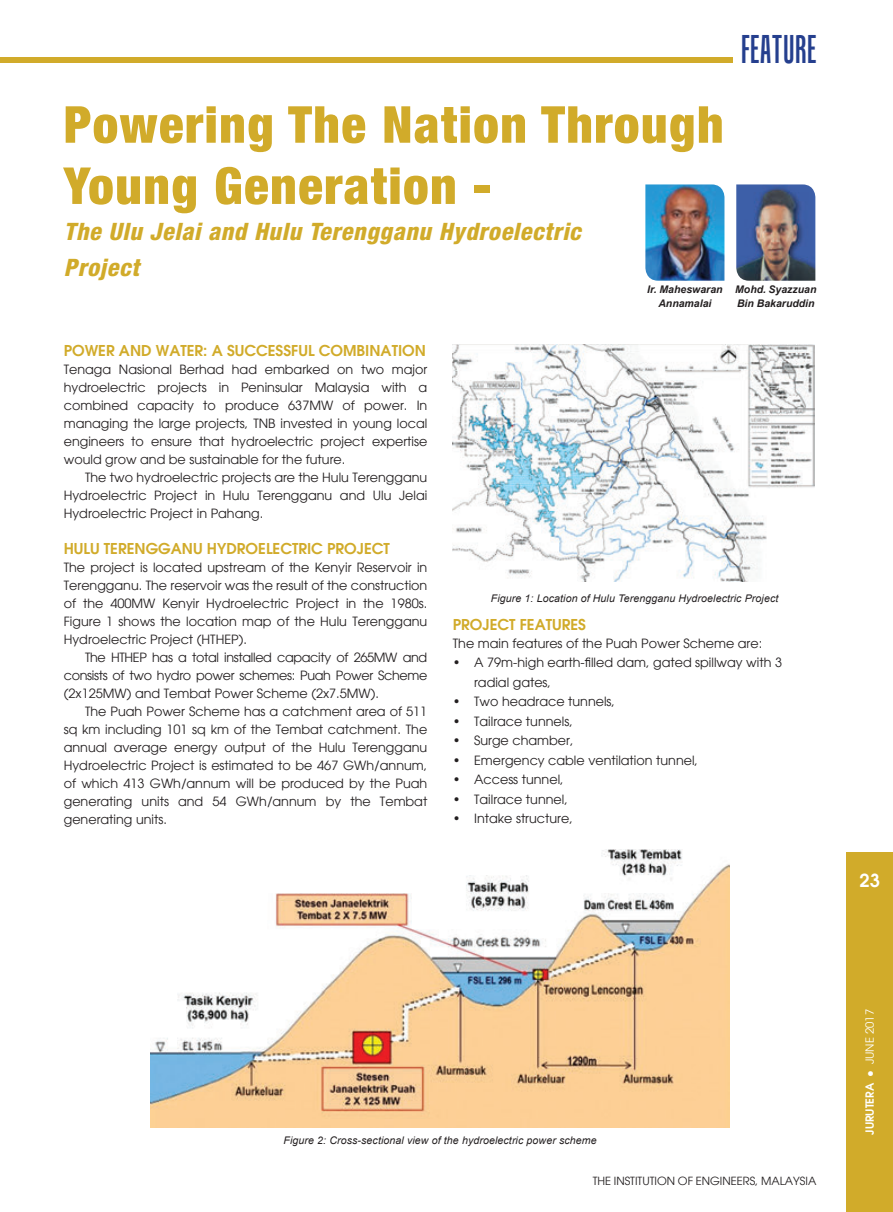
<style>
.page{position:relative;width:893px;height:1212px;background:#fff}
.page>*{position:absolute;margin:0;border:0;box-sizing:border-box;transform-origin:0 0}
.main_title{font:900 condensed 51px/61.2px "Helvetica Neue LT";letter-spacing:.03em;color:#d1ab2a}
.t1{font:39px "Tandelle";letter-spacing:.03em;color:#253f8e}
.main_title-2{font:italic 800 condensed 24px/36px "Helvetica Neue LT Std";letter-spacing:.03em;color:#d1ab2a}
.t2{font:600 18px "Avant Garde";color:#fff}
.Article_title{font:600 15px "Avant Garde";color:#d1ab2a}
.Article_subparagraph{font:12.75px/18px "Avant Garde";color:#231f20;text-align:justify}
.Article_paragraph{font:12.75px/18px "Avant Garde";color:#231f20;text-align:justify}
.t3{font:11.25px "Avant Garde";color:#231f20}
.t4{font:600 11.25px "Avant Garde";color:#fff}
.Article_subparagraph-2{font:italic 10.5px "Arial";letter-spacing:.01em;color:#231f20}
.t5{font:italic 700 10.5px/13.5px "Arial";color:#231f20}
.s1{font-family:"Times New Roman";font-weight:400}
.s2{font-weight:400}
</style>
<div class="page">
<div style="left:0;top:57px;width:732px;height:6px;background:#d1ab2a"></div>
<div style="left:846px;top:852px;width:47px;height:360px;background:#d1ab2a"></div>
<img style="left:736px;top:184px;width:79px;height:97px">
<img style="left:645px;top:184px;width:79px;height:97px">
<img style="left:453px;top:344px;width:362px;height:237px">
<img style="left:151px;top:850px;width:579px;height:277px">
<h2 class="t1" style="left:741px;top:27px;width:77px">FEATURE</h2>
<p class="main_title" style="left:64px;top:93px;width:661px">Powering The Nation Through<br>Young Generation -</p>
<p class="main_title-2" style="left:64px;top:213px;width:519px">The Ulu Jelai and Hulu Terengganu Hydroelectric<br>Project</p>
<p class="t5" style="left:647px;top:283px;width:77px;text-align:center">Ir. Maheswaran<br>Annamalai</p>
<p class="t5" style="left:735px;top:283px;width:83px">Mohd. Syazzuan<br>Bin Bakaruddin</p>
<p class="Article_title" style="left:64px;top:340px;width:364px">POWER AND WATER: A SUCCESSFUL COMBINATION</p>
<p class="Article_paragraph" style="left:64px;top:360px;width:365px">Tenaga Nasional Berhad had embarked on two major hydroelectric projects in Peninsular Malaysia with a combined capacity to produce 637MW of power. In managing the large projects, TNB invested in young local engineers to ensure that hydroelectric project expertise would grow and be sustainable for the future.</p>
<p class="Article_subparagraph" style="left:64px;top:468px;width:365px;text-indent:21px">The two hydroelectric projects are the Hulu Terengganu Hydroelectric Project in Hulu Terengganu and Ulu Jelai Hydroelectric Project in Pahang.</p>
<p class="Article_title" style="left:64px;top:538px;width:328px">HULU TERENGGANU HYDROELECTRIC PROJECT</p>
<p class="Article_paragraph" style="left:64px;top:558px;width:365px">The project is located upstream of the Kenyir Reservoir in Terengganu. The reservoir was the result of the construction of the 400MW Kenyir Hydroelectric Project in the 1980s.<br>Figure 1 shows the location map of the Hulu Terengganu Hydroelectric Project (HTHEP).</p>
<p class="Article_subparagraph" style="left:64px;top:648px;width:365px;text-indent:21px">The HTHEP has a total installed capacity of 265MW and consists of two hydro power schemes: Puah Power Scheme (2x125MW) and Tembat Power Scheme (2x7.5MW).</p>
<p class="Article_subparagraph" style="left:64px;top:702px;width:365px;text-indent:21px">The Puah Power Scheme has a catchment area of 511 sq km including 101 sq km of the Tembat catchment. The annual average energy output of the Hulu Terengganu Hydroelectric Project is estimated to be 467 GWh/annum, of which 413 GWh/annum will be produced by the Puah generating units and 54 GWh/annum by the Tembat generating units.</p>
<p class="Article_subparagraph-2" style="left:491px;top:591px;width:289px">Figure 1: Location of Hulu Terengganu Hydroelectric Project</p>
<p class="Article_title" style="left:453px;top:614px;width:135px">PROJECT FEATURES</p>
<p class="Article_paragraph" style="left:453px;top:634px;width:311px">The main features of the Puah Power Scheme are:</p>
<p class="Article_subparagraph" style="left:474px;top:653px;width:309px;line-height:19.5px;text-indent:-21px">• A 79m-high earth-filled dam, gated spillway with 3 radial gates,</p>
<p class="Article_subparagraph" style="left:453px;top:693px;width:164px">• Two headrace tunnels,</p>
<p class="Article_subparagraph" style="left:453px;top:712px;width:122px">• Tailrace tunnels,</p>
<p class="Article_subparagraph" style="left:453px;top:732px;width:122px">• Surge chamber,</p>
<p class="Article_subparagraph" style="left:453px;top:751px;width:247px">• Emergency cable ventilation tunnel,</p>
<p class="Article_subparagraph" style="left:453px;top:771px;width:112px">• Access tunnel,</p>
<p class="Article_subparagraph" style="left:453px;top:790px;width:117px">• Tailrace tunnel,</p>
<p class="Article_subparagraph" style="left:453px;top:810px;width:122px">• Intake structure,</p>
<p class="t2" style="left:860px;top:868px;width:22px">23</p>
<p class="Article_subparagraph-2" style="left:283px;top:1133px;width:315px">Figure 2: Cross-sectional view of the hydroelectric power scheme</p>
<p class="t3" style="left:593px;top:1174px;width:225px">THE INSTITUTION OF ENGINEERS, MALAYSIA</p>
<p class="t4" style="left:862px;top:1135px;width:127px;rotate:-90deg">JURUTERA <span class="s1">●</span> <span class="s2">JUNE 2017</span></p>
</div>
